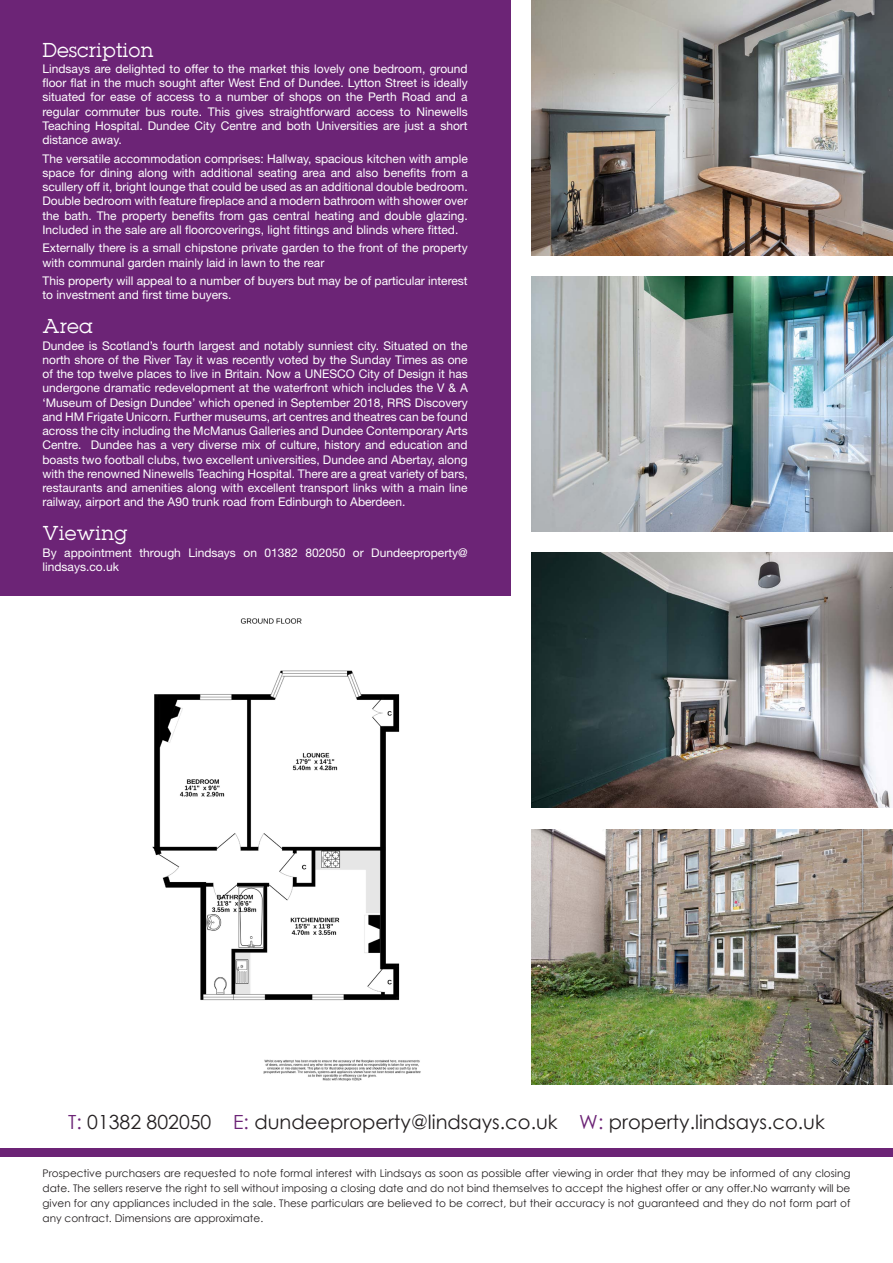
<style>
.page{position:relative;width:893px;height:1263px;background:#fff}
.page>*{position:absolute;margin:0;border:0;box-sizing:border-box;transform-origin:0 0}
.t1{font:19.5px "Century Gothic";color:#231f20}
.t2{font:18px "Lubalin";color:#fff}
.t3{font:12px/14.2px "Helvetica Neue LT Std";color:#fff;text-align:justify}
.t4{font:10.5px/15px "Century Gothic";color:#231f20;text-align:justify}
.s1{color:#6c2476}
</style>
<div class="page">
<div style="left:0;top:0;width:510px;height:595px;background:#6c2476"></div>
<div style="left:0;top:1148px;width:893px;height:9px;background:#6c2476"></div>
<img style="left:531px;top:0;width:362px;height:255px">
<img style="left:531px;top:276px;width:362px;height:255px">
<img style="left:531px;top:553px;width:362px;height:255px">
<img style="left:531px;top:829px;width:362px;height:255px">
<img style="left:152px;top:618px;width:269px;height:462px">
<h2 class="t2" style="left:43px;top:38px;width:113px">Description</h2>
<p class="t3" style="left:43px;top:61px;width:427px">Lindsays are delighted to offer to the market this lovely one bedroom, ground floor flat in the much sought after West End of Dundee. Lytton Street is ideally situated for ease of access to a number of shops on the Perth Road and a regular commuter bus route. This gives straightforward access to Ninewells Teaching Hospital. Dundee City Centre and both Universities are just a short distance away.</p>
<p class="t3" style="left:43px;top:151px;width:427px">The versatile accommodation comprises: Hallway, spacious kitchen with ample space for dining along with additional seating area and also benefits from a scullery off it, bright lounge that could be used as an additional double bedroom.<br>Double bedroom with feature fireplace and a modern bathroom with shower over the bath. The property benefits from gas central heating and double glazing.<br>Included in the sale are all floorcoverings, light fittings and blinds where fitted.</p>
<p class="t3" style="left:43px;top:241px;width:427px">Externally there is a small chipstone private garden to the front of the property with communal garden mainly laid in lawn to the rear</p>
<p class="t3" style="left:43px;top:274px;width:427px">This property will appeal to a number of buyers but may be of particular interest to investment and first time buyers.</p>
<h2 class="t2" style="left:43px;top:314px;width:52px">Area</h2>
<p class="t3" style="left:43px;top:338px;width:427px">Dundee is Scotland’s fourth largest and notably sunniest city. Situated on the north shore of the River Tay it was recently voted by the Sunday Times as one of the top twelve places to live in Britain. Now a UNESCO City of Design it has undergone dramatic redevelopment at the waterfront which includes the V &amp; A ‘Museum of Design Dundee’ which opened in September 2018, RRS Discovery and HM Frigate Unicorn. Further museums, art centres and theatres can be found across the city including the McManus Galleries and Dundee Contemporary Arts Centre. Dundee has a very diverse mix of culture, history and education and boasts two football clubs, two excellent universities, Dundee and Abertay, along with the renowned Ninewells Teaching Hospital. There are a great variety of bars, restaurants and amenities along with excellent transport links with a main line railway, airport and the A90 trunk road from Edinburgh to Aberdeen.</p>
<h2 class="t2" style="left:43px;top:521px;width:87px">Viewing</h2>
<p class="t3" style="left:43px;top:545px;width:427px">By appointment through Lindsays on 01382 802050 or Dundeeproperty@ lindsays.co.uk</p>
<h1 class="t1" style="left:68px;top:1108px;width:758px"><span class="s1">T:</span> 01382 802050 <span class="s1">E:</span> dundeeproperty@lindsays.co.uk <span class="s1">W:</span> property.lindsays.co.uk</h1>
<p class="t4" style="left:43px;top:1166px;width:809px">Prospective purchasers are requested to note formal interest with Lindsays as soon as possible after viewing in order that they may be informed of any closing date. The sellers reserve the right to sell without imposing a closing date and do not bind themselves to accept the highest offer or any offer.No warranty will be given for any appliances included in the sale. These particulars are believed to be correct, but their accuracy is not guaranteed and they do not form part of any contract. Dimensions are approximate.</p>
</div>
